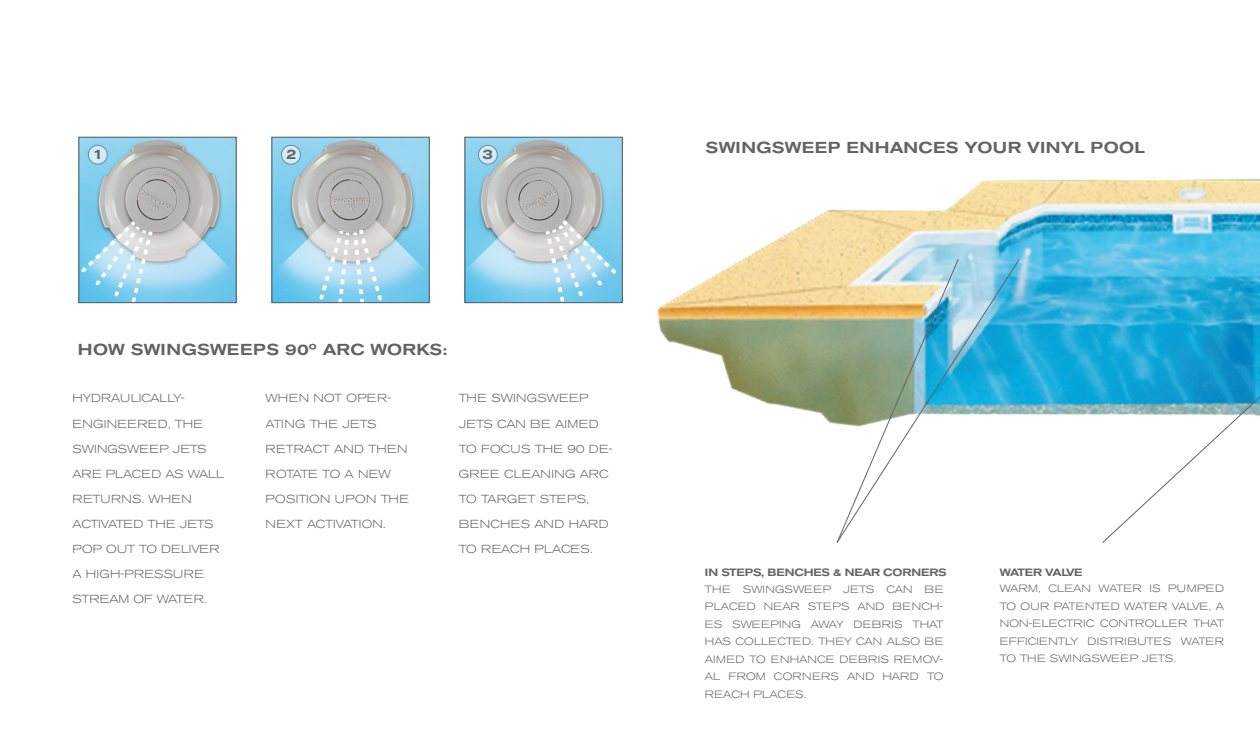
<style>
.page{position:relative;width:1260px;height:756px;background:#fff}
.page>*{position:absolute;margin:0;border:0;box-sizing:border-box;transform-origin:0 0}
.t1{font:500 expanded 15.75px "Akzidenz Grotesk BE";letter-spacing:.02em;color:#636366}
.t2{font:500 expanded 14px "Akzidenz Grotesk BE";color:#636366}
.t3{font:300 expanded 11.55px/25px "Akzidenz Grotesk BE";letter-spacing:.01em;color:#636366}
.t4{font:300 expanded 10.5px/17.5px "Akzidenz Grotesk BE";letter-spacing:.02em;color:#636366;text-align:justify}
.t5{font:500 expanded 10.5px "Akzidenz Grotesk BE";letter-spacing:-.02em;color:#636366}
.t6{font:500 expanded 10.5px "Akzidenz Grotesk BE";letter-spacing:-.06em;color:#636366}
</style>
<div class="page">
<img style="left:80px;top:139px;width:155px;height:162px">
<div style="left:78px;top:137px;width:159px;height:166px;border:1px solid #58595b"></div>
<img style="left:657px;top:179px;width:445px;height:245px">
<svg style="left:88px;top:145px;width:19px;height:19px"></svg>
<div style="left:88px;top:145px;width:20px;height:20px;border:1px solid #58595b;border-radius:50%"></div>
<img style="left:274px;top:139px;width:154px;height:162px">
<div style="left:272px;top:137px;width:158px;height:166px;border:1px solid #58595b"></div>
<svg style="left:282px;top:145px;width:18px;height:19px"></svg>
<div style="left:281px;top:145px;width:20px;height:20px;border:1px solid #58595b;border-radius:50%"></div>
<img style="left:467px;top:139px;width:154px;height:162px">
<div style="left:465px;top:137px;width:158px;height:166px;border:1px solid #58595b"></div>
<svg style="left:478px;top:145px;width:19px;height:19px"></svg>
<div style="left:478px;top:145px;width:20px;height:20px;border:1px solid #58595b;border-radius:50%"></div>
<svg style="left:836px;top:259px;width:184px;height:284px"></svg>
<svg style="left:837px;top:258px;width:122px;height:285px"></svg>
<svg style="left:1102px;top:178px;width:158px;height:365px"></svg>
<p class="t2" style="left:93px;top:146px;width:12px">1</p>
<p class="t2" style="left:286px;top:146px;width:12px">2</p>
<p class="t2" style="left:482px;top:146px;width:12px">3</p>
<p class="t1" style="left:78px;top:340px;width:371px">HOW SWINGSWEEPS 90º ARC WORKS:</p>
<p class="t3" style="left:73px;top:386px;width:153px">HYDRAULICALLY-<br>ENGINEERED, THE<br>SWINGSWEEP JETS<br>ARE PLACED AS WALL<br>RETURNS. WHEN<br>ACTIVATED THE JETS<br>POP OUT TO DELIVER<br>A HIGH-PRESSURE<br>STREAM OF WATER.</p>
<p class="t3" style="left:266px;top:386px;width:145px">WHEN NOT OPER-<br>ATING THE JETS<br>RETRACT AND THEN<br>ROTATE TO A NEW<br>POSITION UPON THE<br>NEXT ACTIVATION.</p>
<p class="t3" style="left:459px;top:386px;width:156px">THE SWINGSWEEP<br>JETS CAN BE AIMED<br>TO FOCUS THE 90 DE-<br>GREE CLEANING ARC<br>TO TARGET STEPS,<br>BENCHES AND HARD<br>TO REACH PLACES.</p>
<p class="t1" style="left:706px;top:139px;width:441px">SWINGSWEEP ENHANCES YOUR VINYL POOL</p>
<p class="t5" style="left:705px;top:566px;width:243px">IN STEPS, BENCHES &amp; NEAR CORNERS</p>
<p class="t4" style="left:705px;top:581px;width:240px">THE SWINGSWEEP JETS CAN BE PLACED NEAR STEPS AND BENCH-ES SWEEPING AWAY DEBRIS THAT HAS COLLECTED. THEY CAN ALSO BE AIMED TO ENHANCE DEBRIS REMOV-AL FROM CORNERS AND HARD TO REACH PLACES.</p>
<p class="t6" style="left:1000px;top:566px;width:84px">WATER VALVE</p>
<p class="t4" style="left:1000px;top:580px;width:226px">WARM, CLEAN WATER IS PUMPED TO OUR PATENTED WATER VALVE, A NON-ELECTRIC CONTROLLER THAT EFFICIENTLY DISTRIBUTES WATER TO THE SWINGSWEEP JETS.</p>
</div>
